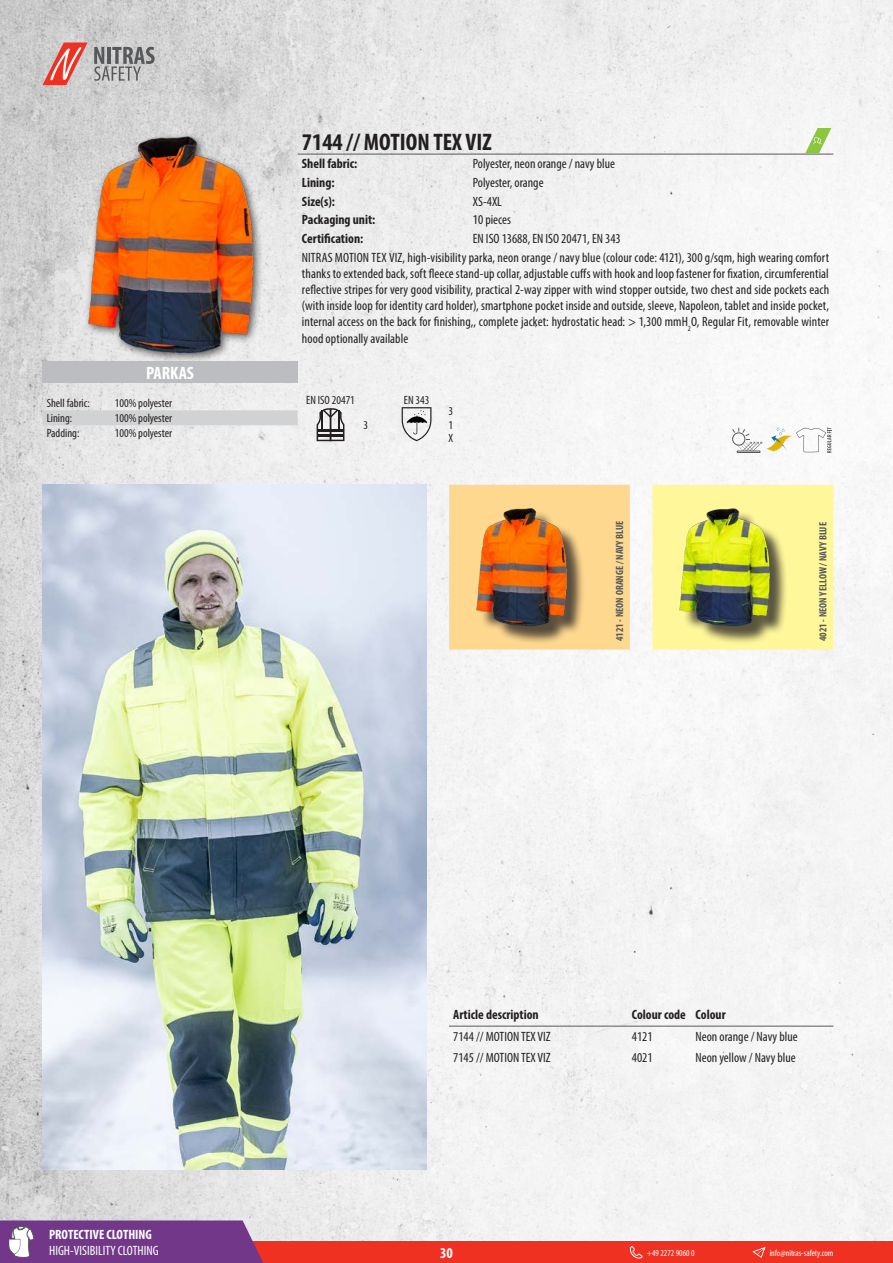
<style>
.page{position:relative;width:893px;height:1263px;background:#fff}
.page>*{position:absolute;margin:0;border:0;box-sizing:border-box;transform-origin:0 0}
.t1{font:700 condensed 24px "Myriad Pro";color:#231f20}
.t2{font:700 condensed 18px "Myriad Pro";color:#fff}
.t3{font:700 condensed 15px "Myriad Pro";color:#fff}
.Headline_Nitras{font:condensed 13.5px/16.2px "Myriad Pro";letter-spacing:.005em;color:#231f20}
.t4{font:700 condensed 13.5px "Myriad Pro";color:#231f20}
.Artikeltext{font:condensed 13.5px "Myriad Pro";color:#231f20}
.t5{font:condensed 13.5px "Myriad Pro";color:#fff}
.t6{font:700 condensed 13.5px "Myriad Pro";color:#fff}
.t7{font:condensed 12px "Myriad Pro";color:#231f20}
.t8{font:700 condensed 10.5px "Myriad Pro";color:#57585a}
.t9{font:condensed 9px "Myriad Pro";color:#fff}
</style>
<div class="page">
<img style="left:0;top:0;width:893px;height:1242px">
<div style="left:0;top:1242px;width:893px;height:21px;background:#ef3122"></div>
<svg style="left:0;top:1220px;width:270px;height:43px"></svg>
<svg style="left:43px;top:43px;width:45px;height:42px"></svg>
<svg style="left:94px;top:47px;width:61px;height:34px"></svg>
<svg style="left:630px;top:1246px;width:12px;height:13px"></svg>
<svg style="left:753px;top:1247px;width:12px;height:11px"></svg>
<img style="left:53px;top:128px;width:234px;height:233px">
<div style="left:43px;top:410px;width:255px;height:15px;background:#d1d2d4"></div>
<div style="left:449px;top:485px;width:181px;height:164px;background:#fed88f"></div>
<div style="left:652px;top:485px;width:181px;height:164px;background:#fff79a"></div>
<div style="left:479px;top:511px;width:106px;height:133px;background:#231f20;opacity:.75"></div>
<img style="left:458px;top:503px;width:127px;height:128px">
<div style="left:683px;top:512px;width:105px;height:132px;background:#231f20;opacity:.75"></div>
<img style="left:661px;top:503px;width:127px;height:128px">
<img style="left:43px;top:485px;width:383px;height:684px">
<hr style="left:449px;top:1026px;width:179px;height:1px;background:#57585a">
<hr style="left:628px;top:1026px;width:63px;height:1px;background:#57585a">
<hr style="left:691px;top:1026px;width:142px;height:1px;background:#57585a">
<svg style="left:732px;top:427px;width:99px;height:26px"></svg>
<hr style="left:298px;top:154px;width:171px;height:1px;background:#57585a">
<hr style="left:469px;top:154px;width:364px;height:1px;background:#57585a">
<svg style="left:317px;top:407px;width:27px;height:34px"></svg>
<svg style="left:402px;top:407px;width:29px;height:34px"></svg>
<div style="left:43px;top:361px;width:255px;height:22px;background:#bcbdc0"></div>
<svg style="left:805px;top:128px;width:26px;height:26px"></svg>
<p class="t2" style="left:146px;top:362px;width:49px">PARKAS</p>
<p class="t7" style="left:47px;top:396px;width:45px">Shell fabric:</p>
<p class="t7" style="left:115px;top:396px;width:59px">100% polyester</p>
<p class="t7" style="left:47px;top:411px;width:27px">Lining:</p>
<p class="t7" style="left:115px;top:411px;width:59px">100% polyester</p>
<p class="t7" style="left:47px;top:426px;width:34px">Padding:</p>
<p class="t7" style="left:115px;top:426px;width:59px">100% polyester</p>
<p class="t1" style="left:302px;top:127px;width:191px">7144 // MOTION TEX VIZ</p>
<p class="t4" style="left:302px;top:156px;width:57px">Shell fabric:</p>
<p class="Artikeltext" style="left:473px;top:156px;width:144px">Polyester, neon orange / navy blue</p>
<p class="t4" style="left:302px;top:174px;width:34px">Lining:</p>
<p class="Headline_Nitras" style="left:473px;top:174px;width:72px">Polyester, orange</p>
<p class="t4" style="left:302px;top:193px;width:35px">Size(s):</p>
<p class="Headline_Nitras" style="left:473px;top:193px;width:31px">XS-4XL</p>
<p class="t4" style="left:302px;top:211px;width:75px">Packaging unit:</p>
<p class="Headline_Nitras" style="left:473px;top:212px;width:40px">10 pieces</p>
<p class="t4" style="left:302px;top:230px;width:63px">Certification:</p>
<p class="Headline_Nitras" style="left:473px;top:230px;width:149px">EN ISO 13688, EN ISO 20471, EN 343</p>
<p class="Headline_Nitras" style="left:302px;top:249px;width:529px">NITRAS MOTION TEX VIZ, high-visibility parka, neon orange / navy blue (colour code: 4121), 300 g/sqm, high wearing comfort thanks to extended back, soft fleece stand-up collar, adjustable cuffs with hook and loop fastener for fixation, circumferential</p>
<p class="Headline_Nitras" style="left:302px;top:281px;width:529px;text-align:justify">reflective stripes for very good visibility, practical 2-way zipper with wind stopper outside, two chest and side pockets each (with inside loop for identity card holder), smartphone pocket inside and outside, sleeve, Napoleon, tablet and inside pocket, internal access on the back for finishing,, complete jacket: hydrostatic head: &gt; 1,300 mmH<sub>2</sub>O, Regular Fit, removable winter hood optionally available</p>
<p class="t7" style="left:306px;top:393px;width:50px">EN ISO 20471</p>
<p class="t7" style="left:404px;top:393px;width:27px">EN 343</p>
<p class="t7" style="left:363px;top:417px;width:6px">3</p>
<p class="t7" style="left:448px;top:404px;width:6px">3</p>
<p class="t7" style="left:448px;top:417px;width:6px">1</p>
<p class="t7" style="left:448px;top:431px;width:6px">X</p>
<p class="t8" style="left:613px;top:641px;width:122px;rotate:-90deg">4121 - NEON ORANGE / NAVY BLUE</p>
<p class="t8" style="left:816px;top:641px;width:120px;rotate:-90deg">4021 - NEON YELLOW / NAVY BLUE</p>
<p class="t6" style="left:49px;top:1226px;width:104px">PROTECTIVE CLOTHING</p>
<p class="t5" style="left:49px;top:1242px;width:111px">HIGH-VISIBILITY CLOTHING</p>
<p class="t4" style="left:453px;top:1006px;width:87px">Article description</p>
<p class="t4" style="left:632px;top:1006px;width:56px">Colour code</p>
<p class="t4" style="left:696px;top:1006px;width:32px">Colour</p>
<p class="Headline_Nitras" style="left:453px;top:1028px;width:99px">7144 // MOTION TEX VIZ</p>
<p class="Headline_Nitras" style="left:632px;top:1028px;width:22px">4121</p>
<p class="Headline_Nitras" style="left:696px;top:1028px;width:104px">Neon orange / Navy blue</p>
<p class="Headline_Nitras" style="left:453px;top:1049px;width:99px">7145 // MOTION TEX VIZ</p>
<p class="Headline_Nitras" style="left:632px;top:1049px;width:22px">4021</p>
<p class="Headline_Nitras" style="left:696px;top:1049px;width:102px">Neon yellow / Navy blue</p>
<p class="t3" style="left:440px;top:1243px;width:14px">30</p>
<p class="t9" style="left:647px;top:1247px;width:49px">+49 2272 9060 0</p>
<p class="t9" style="left:770px;top:1247px;width:65px">info@nitras-safety.com</p>
</div>
